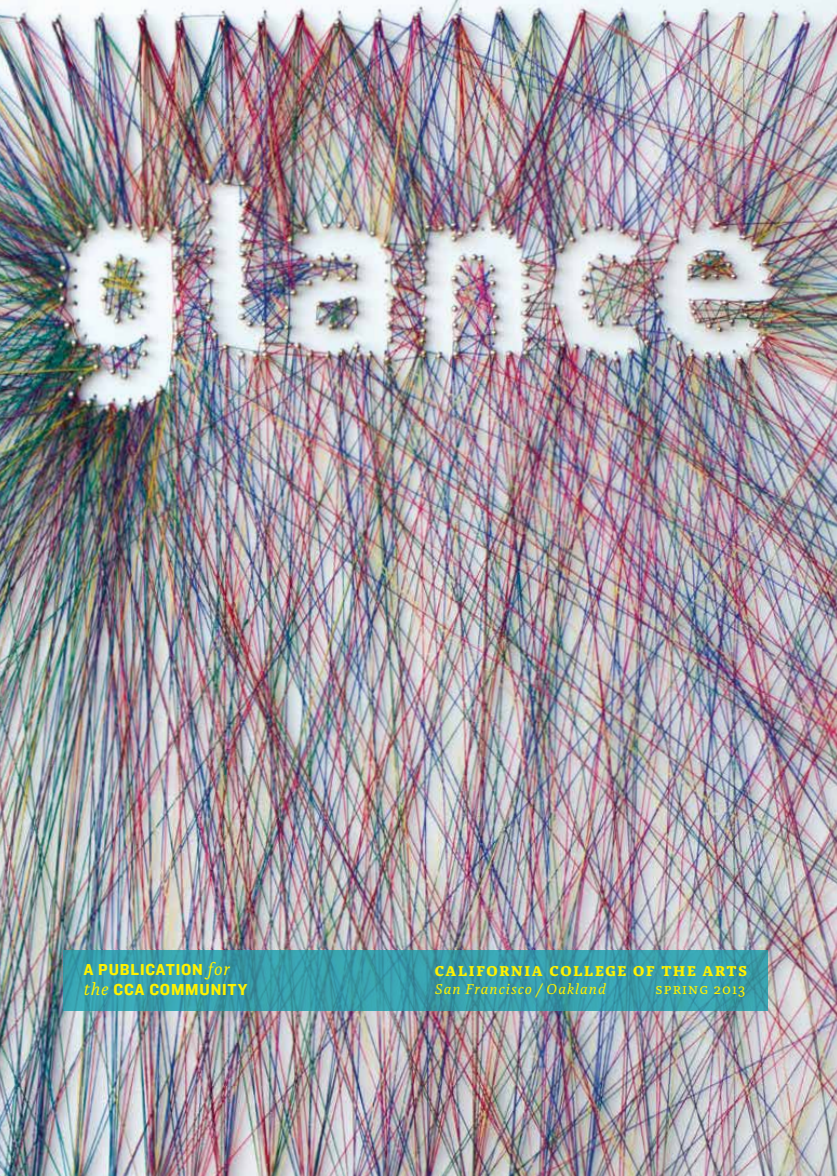
<style>
.page{position:relative;width:837px;height:1176px;background:#fff}
.page>*{position:absolute;margin:0;border:0;box-sizing:border-box;transform-origin:0 0}
.t1{font:16.5px/19.5px "Knockout HTF51 Middleweight";letter-spacing:.05em;color:#fff200}
.t2{font:700 15px/18px "Alda OT";letter-spacing:.11em;color:#fff200}
.t3{font:15px "Alda OT";letter-spacing:.07em;color:#fff200}
.s1{font-family:"Alda OT";font-style:italic;font-size:18px}
.s2{font-weight:400;font-style:italic}
</style>
<div class="page">
<img style="left:0;top:0;width:837px;height:1175px">
<svg style="left:64px;top:949px;width:704px;height:60px"></svg>
<p class="t1" style="left:84px;top:960px;width:165px">A PUBLICATION <span class="s1">for the</span> CCA COMMUNITY</p>
<p class="t2" style="left:435px;top:963px;width:314px">CALIFORNIA COLLEGE OF THE ARTS<br><span class="s2">San Francisco / Oakland</span></p>
<p class="t3" style="left:656px;top:982px;width:91px">spring 2013</p>
</div>
